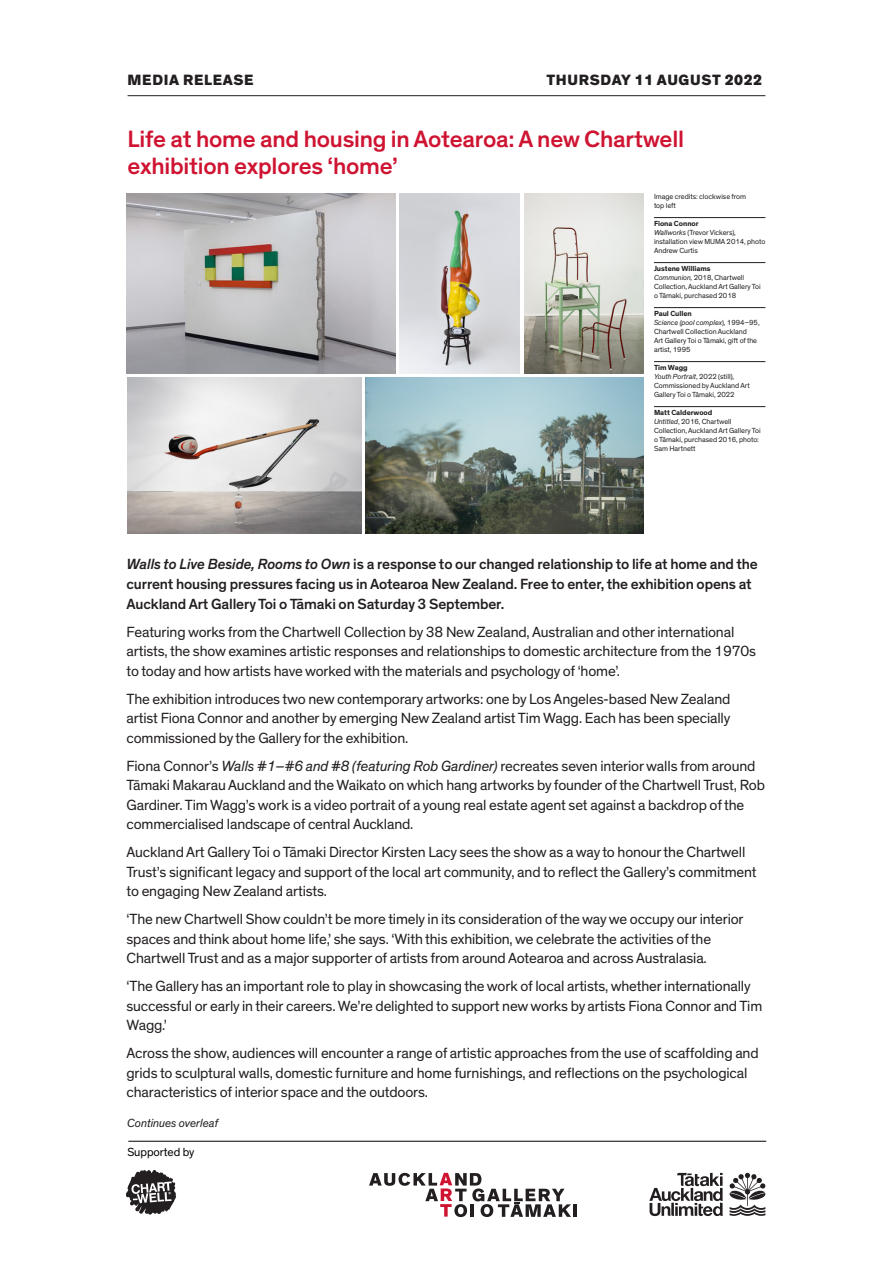
<style>
.page{position:relative;width:893px;height:1263px;background:#fff}
.page>*{position:absolute;margin:0;border:0;box-sizing:border-box;transform-origin:0 0}
.t1{font:500 24px/27px "Theinhardt";letter-spacing:-.01em;color:#cf1432}
.t2{font:800 15.15px "Theinhardt";letter-spacing:.045em;color:#231f20}
.t3{font:15px/19.5px "Theinhardt";letter-spacing:-.01em;color:#231f20}
.t4{font:500 15px/19.5px "Theinhardt";letter-spacing:-.01em;color:#231f20}
.subheader{font:italic 12px "Theinhardt";letter-spacing:-.005em;color:#231f20}
.t5{font:12px "Theinhardt";letter-spacing:-.005em;color:#040503}
.subheader-2{font:7.5px/9px "Theinhardt";letter-spacing:-.005em;color:#231f20}
.s1{font-weight:700}
.s2{font-style:italic}
</style>
<div class="page">
<hr style="left:128px;top:95px;width:637px;height:1px;background:#231f20">
<hr style="left:573px;top:1204px;width:4px;height:13px;background:#231f20">
<svg style="left:369px;top:1173px;width:202px;height:44px"></svg>
<hr style="left:128px;top:1141px;width:638px;height:1px;background:#000">
<svg style="left:127px;top:1170px;width:49px;height:45px"></svg>
<svg style="left:729px;top:1173px;width:36px;height:43px"></svg>
<svg style="left:649px;top:1173px;width:74px;height:43px"></svg>
<img style="left:127px;top:193px;width:269px;height:180px">
<img style="left:366px;top:377px;width:277px;height:156px">
<img style="left:400px;top:193px;width:120px;height:180px">
<img style="left:524px;top:193px;width:119px;height:180px">
<img style="left:127px;top:377px;width:235px;height:156px">
<hr style="left:654px;top:217px;width:111px;height:1px;background:#231f20">
<hr style="left:654px;top:262px;width:111px;height:1px;background:#231f20">
<hr style="left:654px;top:307px;width:111px;height:1px;background:#231f20">
<hr style="left:654px;top:361px;width:111px;height:1px;background:#231f20">
<hr style="left:654px;top:406px;width:111px;height:1px;background:#231f20">
<p class="t2" style="left:128px;top:71px;width:127px">MEDIA RELEASE</p>
<p class="t2" style="left:546px;top:71px;width:217px">THURSDAY 11 AUGUST 2022</p>
<p class="t1" style="left:128px;top:126px;width:558px">Life at home and housing in Aotearoa: A new Chartwell exhibition explores ‘home’</p>
<p class="subheader-2" style="left:654px;top:192px;width:94px">Image credits: clockwise from top left</p>
<p class="subheader-2" style="left:654px;top:219px;width:113px"><span class="s1">Fiona Connor<br></span><span class="s2">Wallworks</span> (Trevor Vickers), installation view MUMA 2014, photo<br>Andrew Curtis</p>
<p class="subheader-2" style="left:654px;top:264px;width:108px"><span class="s1">Justene Williams<br></span><span class="s2">Communion,</span> 2018, Chartwell<br>Collection, Auckland Art Gallery Toi o Tāmaki, purchased 2018</p>
<p class="subheader-2" style="left:654px;top:309px;width:107px"><span class="s1">Paul Cullen<br></span><span class="s2">Science (pool complex</span>), 1994–95,<br>Chartwell Collection Auckland<br>Art Gallery Toi o Tāmaki, gift of the artist, 1995</p>
<p class="subheader-2" style="left:654px;top:363px;width:97px"><span class="s1">Tim Wagg<br></span><span class="s2">Youth Portrait</span>, 2022 (still),<br>Commissioned by Auckland Art<br>Gallery Toi o Tāmaki, 2022</p>
<p class="subheader-2" style="left:654px;top:408px;width:108px"><span class="s1">Matt Calderwood<br></span><span class="s2">Untitled</span>, 2016, Chartwell<br>Collection, Auckland Art Gallery Toi o Tāmaki, purchased 2016, photo:<br>Sam Hartnett</p>
<p class="t4" style="left:127px;top:555px;width:633px"><span class="s2">Walls to Live Beside, Rooms to Own</span> is a response to our changed relationship to life at home and the current housing pressures facing us in Aotearoa New Zealand. Free to enter, the exhibition opens at<br>Auckland Art Gallery Toi o Tāmaki on Saturday 3 September.</p>
<p class="t3" style="left:127px;top:622px;width:631px">Featuring works from the Chartwell Collection by 38 New Zealand, Australian and other international artists, the show examines artistic responses and relationships to domestic architecture from the 1970s to today and how artists have worked with the materials and psychology of ‘home’.</p>
<p class="t3" style="left:127px;top:689px;width:605px;text-align:justify">The exhibition introduces two new contemporary artworks: one by Los Angeles-based New Zealand artist Fiona Connor and another by emerging New Zealand artist Tim Wagg. Each has been specially commissioned by the Gallery for the exhibition.</p>
<p class="t3" style="left:127px;top:756px;width:640px">Fiona Connor’s <span class="s2">Walls #1–#6 and #8 (featuring Rob Gardiner)</span> recreates seven interior walls from around Tāmaki Makarau Auckland and the Waikato on which hang artworks by founder of the Chartwell Trust, Rob Gardiner. Tim Wagg’s work is a video portrait of a young real estate agent set against a backdrop of the commercialised landscape of central Auckland.</p>
<p class="t3" style="left:127px;top:843px;width:631px">Auckland Art Gallery Toi o Tāmaki Director Kirsten Lacy sees the show as a way to honour the Chartwell<br>Trust’s significant legacy and support of the local art community, and to reflect the Gallery’s commitment to engaging New Zealand artists.</p>
<p class="t3" style="left:127px;top:910px;width:619px">‘The new Chartwell Show couldn’t be more timely in its consideration of the way we occupy our interior spaces and think about home life,’ she says. ‘With this exhibition, we celebrate the activities of the<br>Chartwell Trust and as a major supporter of artists from around Aotearoa and across Australasia.</p>
<p class="t3" style="left:127px;top:977px;width:637px">‘The Gallery has an important role to play in showcasing the work of local artists, whether internationally successful or early in their careers. We’re delighted to support new works by artists Fiona Connor and Tim<br>Wagg.’</p>
<p class="t3" style="left:127px;top:1044px;width:634px">Across the show, audiences will encounter a range of artistic approaches from the use of scaffolding and grids to sculptural walls, domestic furniture and home furnishings, and reflections on the psychological characteristics of interior space and the outdoors.</p>
<p class="subheader" style="left:127px;top:1116px;width:93px">Continues overleaf</p>
<p class="t5" style="left:127px;top:1145px;width:68px">Supported by</p>
</div>
